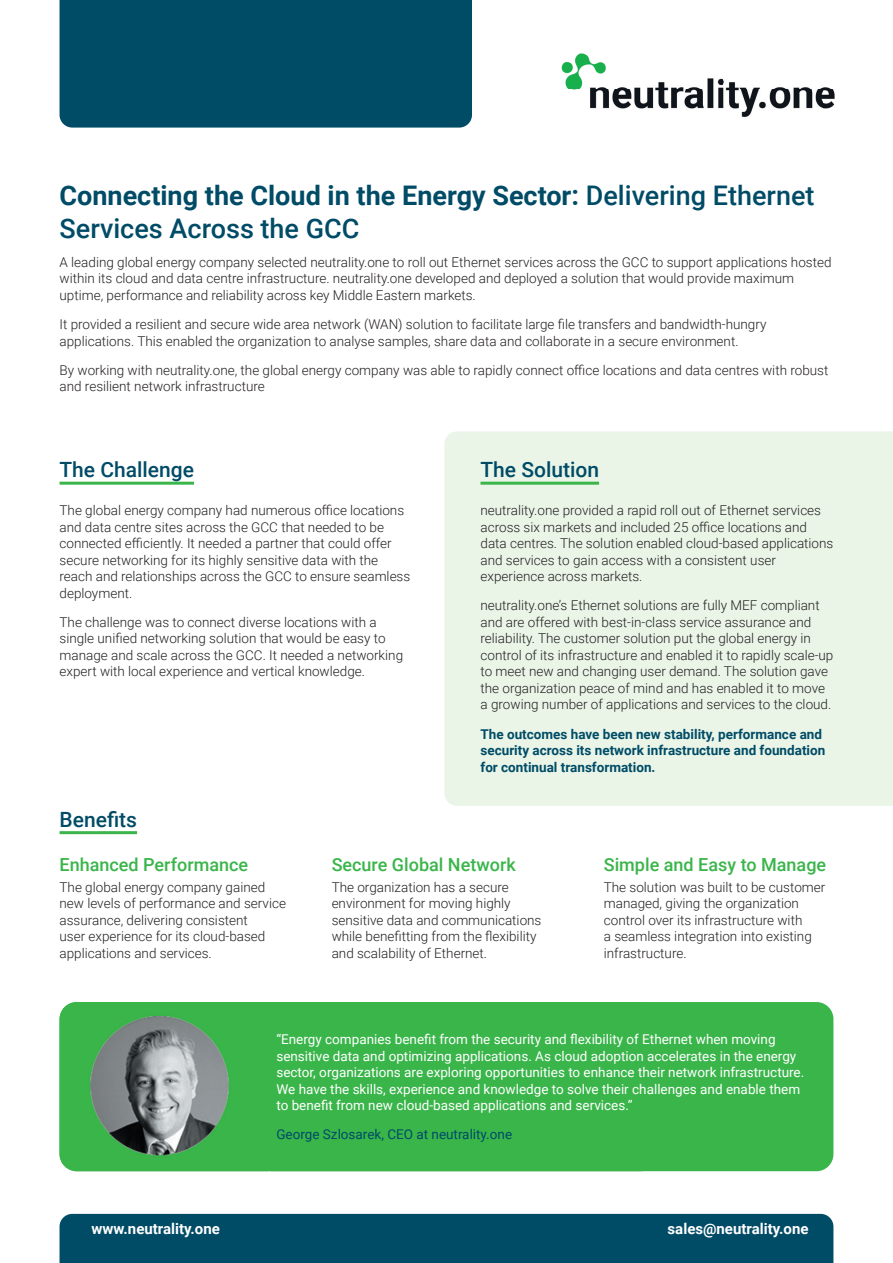
<style>
.page{position:relative;width:893px;height:1263px;background:#fff}
.page>*{position:absolute;margin:0;border:0;box-sizing:border-box;transform-origin:0 0}
.t1{font:500 27px/32.4px "Roboto";color:#004b66}
.t2{font:500 21px "Roboto";color:#004b66}
.t3{font:500 18px "Roboto";color:#3ab54a}
.t4{font:700 15px "Roboto";color:#fff}
.t5{font:300 13.5px/16.5px "Roboto";color:#231f20}
.t6{font:13.5px/16.5px "Roboto";color:#fff}
.t7{font:700 13.5px/16.5px "Roboto";color:#004b66}
.t8{font:13.5px "Roboto";color:#004b66}
.s1{font-weight:700}
</style>
<div class="page">
<div style="left:444px;top:431px;width:449px;height:375px;background:#eaf5e8"></div>
<hr style="left:60px;top:482px;width:134px;height:3px;background:#3ab54a">
<hr style="left:480px;top:482px;width:119px;height:3px;background:#3ab54a">
<hr style="left:60px;top:831px;width:77px;height:3px;background:#3ab54a">
<div style="left:255px;top:1002px;width:578px;height:169px;background:#3ab54a;border-radius:17px"></div>
<img style="left:561px;top:53px;width:274px;height:65px">
<div style="left:60px;top:0;width:412px;height:128px;background:#004b66"></div>
<div style="left:60px;top:1214px;width:773px;height:49px;background:#004b66"></div>
<img style="left:60px;top:1002px;width:195px;height:169px">
<img style="left:255px;top:1002px;width:13px;height:169px">
<h1 class="t1" style="left:60px;top:178px;width:757px"><span class="s1">Connecting the Cloud in the Energy Sector:</span> Delivering Ethernet<br>Services Across the GCC</h1>
<p class="t5" style="left:60px;top:253px;width:773px">A leading global energy company selected neutrality.one to roll out Ethernet services across the GCC to support applications hosted within its cloud and data centre infrastructure. neutrality.one developed and deployed a solution that would provide maximum uptime, performance and reliability across key Middle Eastern markets.</p>
<p class="t5" style="left:60px;top:316px;width:708px">It provided a resilient and secure wide area network (WAN) solution to facilitate large file transfers and bandwidth-hungry applications. This enabled the organization to analyse samples, share data and collaborate in a secure environment.</p>
<p class="t5" style="left:60px;top:361px;width:770px">By working with neutrality.one, the global energy company was able to rapidly connect office locations and data centres with robust and resilient network infrastructure</p>
<h2 class="t2" style="left:60px;top:455px;width:136px">The Challenge</h2>
<p class="t5" style="left:60px;top:502px;width:352px">The global energy company had numerous office locations and data centre sites across the GCC that needed to be connected efficiently. It needed a partner that could offer secure networking for its highly sensitive data with the reach and relationships across the GCC to ensure seamless deployment.</p>
<p class="t5" style="left:60px;top:613px;width:345px">The challenge was to connect diverse locations with a single unified networking solution that would be easy to manage and scale across the GCC. It needed a networking expert with local experience and vertical knowledge.</p>
<h2 class="t2" style="left:60px;top:805px;width:79px">Benefits</h2>
<h2 class="t2" style="left:480px;top:455px;width:120px">The Solution</h2>
<p class="t5" style="left:480px;top:502px;width:354px">neutrality.one provided a rapid roll out of Ethernet services across six markets and included 25 office locations and data centres. The solution enabled cloud-based applications and services to gain access with a consistent user experience across markets.</p>
<p class="t5" style="left:480px;top:597px;width:354px">neutrality.one’s Ethernet solutions are fully MEF compliant and are offered with best-in-class service assurance and reliability. The customer solution put the global energy in control of its infrastructure and enabled it to rapidly scale-up to meet new and changing user demand. The solution gave the organization peace of mind and has enabled it to move a growing number of applications and services to the cloud.</p>
<p class="t7" style="left:480px;top:725px;width:346px">The outcomes have been new stability, performance and security across its network infrastructure and foundation for continual transformation.</p>
<h3 class="t3" style="left:60px;top:852px;width:190px">Enhanced Performance</h3>
<p class="t5" style="left:60px;top:878px;width:228px">The global energy company gained new levels of performance and service assurance, delivering consistent<br>user experience for its cloud-based applications and services.</p>
<h3 class="t3" style="left:332px;top:852px;width:186px">Secure Global Network</h3>
<p class="t5" style="left:332px;top:878px;width:211px">The organization has a secure environment for moving highly sensitive data and communications while benefitting from the flexibility and scalability of Ethernet.</p>
<h3 class="t3" style="left:604px;top:852px;width:224px">Simple and Easy to Manage</h3>
<p class="t5" style="left:604px;top:878px;width:223px">The solution was built to be customer managed, giving the organization control over its infrastructure with<br>a seamless integration into existing infrastructure.</p>
<p class="t6" style="left:276px;top:1030px;width:529px">“Energy companies benefit from the security and flexibility of Ethernet when moving sensitive data and optimizing applications. As cloud adoption accelerates in the energy sector, organizations are exploring opportunities to enhance their network infrastructure.<br>We have the skills, experience and knowledge to solve their challenges and enable them to benefit from new cloud-based applications and services.”</p>
<p class="t8" style="left:276px;top:1125px;width:237px">George Szlosarek, CEO at neutrality.one</p>
<p class="t4" style="left:91px;top:1218px;width:130px">www.neutrality.one</p>
<p class="t4" style="left:668px;top:1218px;width:142px">sales@neutrality.one</p>
</div>
